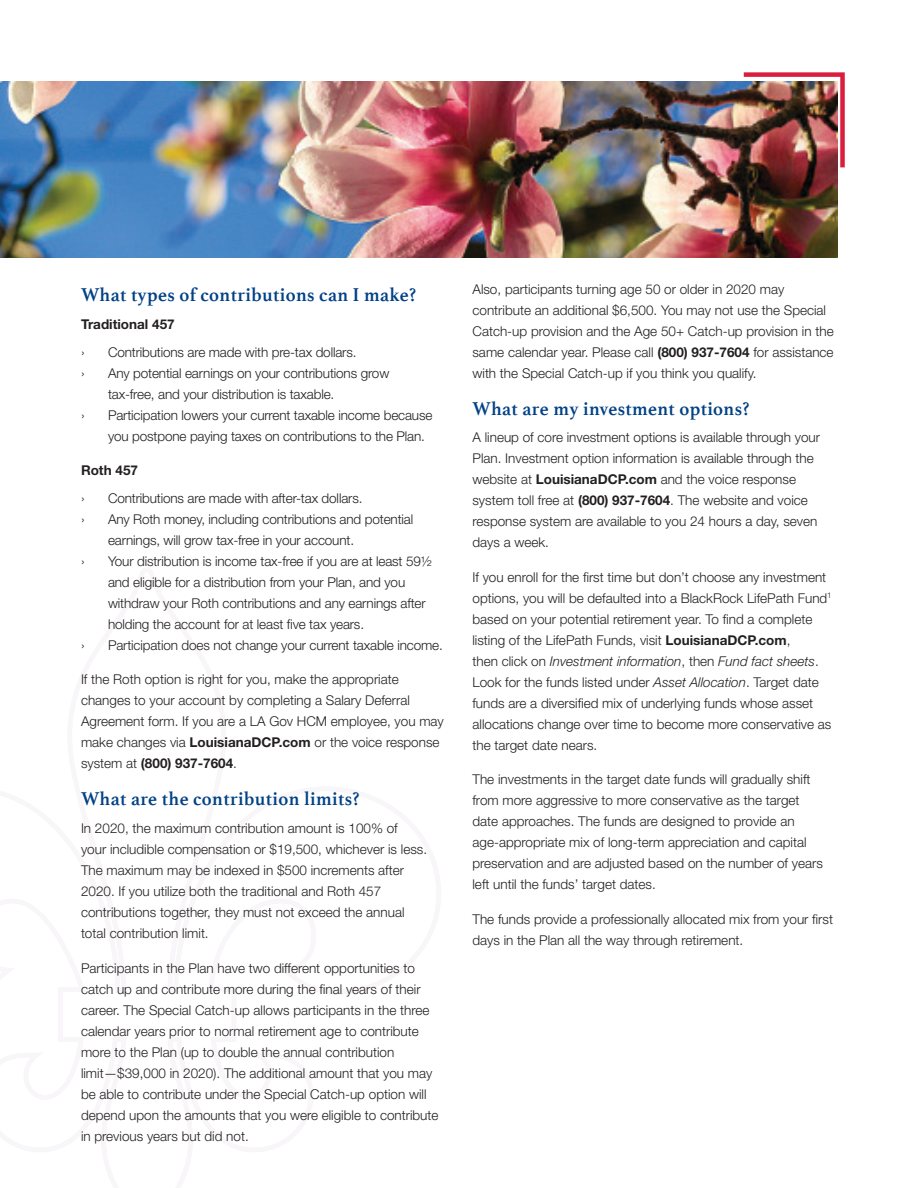
<style>
.page{position:relative;width:918px;height:1188px;background:#fff}
.page>*{position:absolute;margin:0;border:0;box-sizing:border-box;transform-origin:0 0}
.rust_sub-subhead{font:700 19.5px "Athelas";letter-spacing:.02em;color:#004186;scale:.95 1}
.Body_Content__gray{font:700 19.5px "Athelas";letter-spacing:.02em;color:#004186;scale:.95 1}
.Body_Content__gray-2{font:300 13.5px/21px "Helvetica Neue LT Std";color:#231f20}
.Body_Content__gray-3{font:700 13.5px "Helvetica Neue LT Std";color:#231f20}
.s1{font-weight:700}
.s2{font-style:italic}
</style>
<div class="page">
<img style="left:0;top:81px;width:837px;height:176px">
<img style="left:739px;top:72px;width:106px;height:100px">
<p class="rust_sub-subhead" style="left:81px;top:279px;width:354px">What types of contributions can I make?</p>
<p class="Body_Content__gray-3" style="left:81px;top:316px;width:95px">Traditional 457</p>
<p class="Body_Content__gray-2" style="left:81px;top:341px;width:5px">›</p>
<p class="Body_Content__gray-2" style="left:108px;top:341px;width:250px">Contributions are made with pre-tax dollars.</p>
<p class="Body_Content__gray-2" style="left:81px;top:362px;width:5px">›</p>
<p class="Body_Content__gray-2" style="left:108px;top:362px;width:283px">Any potential earnings on your contributions grow tax-free, and your distribution is taxable.</p>
<p class="Body_Content__gray-2" style="left:81px;top:404px;width:5px">›</p>
<p class="Body_Content__gray-2" style="left:108px;top:404px;width:326px">Participation lowers your current taxable income because you postpone paying taxes on contributions to the Plan.</p>
<p class="Body_Content__gray-3" style="left:81px;top:462px;width:59px">Roth 457</p>
<p class="Body_Content__gray-2" style="left:81px;top:487px;width:5px">›</p>
<p class="Body_Content__gray-2" style="left:108px;top:487px;width:256px">Contributions are made with after-tax dollars.</p>
<p class="Body_Content__gray-2" style="left:81px;top:508px;width:5px">›</p>
<p class="Body_Content__gray-2" style="left:108px;top:508px;width:307px">Any Roth money, including contributions and potential earnings, will grow tax-free in your account.</p>
<p class="Body_Content__gray-2" style="left:81px;top:550px;width:5px">›</p>
<p class="Body_Content__gray-2" style="left:108px;top:550px;width:326px">Your distribution is income tax-free if you are at least 59½ and eligible for a distribution from your Plan, and you withdraw your Roth contributions and any earnings after holding the account for at least five tax years.</p>
<p class="Body_Content__gray-2" style="left:81px;top:634px;width:5px">›</p>
<p class="Body_Content__gray-2" style="left:108px;top:634px;width:336px">Participation does not change your current taxable income.</p>
<p class="Body_Content__gray-2" style="left:81px;top:669px;width:364px">If the Roth option is right for you, make the appropriate changes to your account by completing a Salary Deferral Agreement form. If you are a LA Gov HCM employee, you may make changes via <span class="s1">LouisianaDCP.com</span> or the voice response system at <span class="s1">(800) 937-7604</span>.</p>
<p class="Body_Content__gray" style="left:81px;top:783px;width:295px">What are the contribution limits?</p>
<p class="Body_Content__gray-2" style="left:81px;top:818px;width:348px">In 2020, the maximum contribution amount is 100% of<br>your includible compensation or $19,500, whichever is less.<br>The maximum may be indexed in $500 increments after 2020. If you utilize both the traditional and Roth 457 contributions together, they must not exceed the annual total contribution limit.</p>
<p class="Body_Content__gray-2" style="left:81px;top:957px;width:359px">Participants in the Plan have two different opportunities to catch up and contribute more during the final years of their career. The Special Catch-up allows participants in the three calendar years prior to normal retirement age to contribute more to the Plan (up to double the annual contribution limit—$39,000 in 2020). The additional amount that you may be able to contribute under the Special Catch-up option will depend upon the amounts that you were eligible to contribute in previous years but did not.</p>
<p class="Body_Content__gray-2" style="left:472px;top:278px;width:363px">Also, participants turning age 50 or older in 2020 may contribute an additional $6,500. You may not use the Special Catch-up provision and the Age 50+ Catch-up provision in the same calendar year. Please call <span class="s1">(800) 937-7604</span> for assistance with the Special Catch-up if you think you qualify.</p>
<p class="rust_sub-subhead" style="left:472px;top:392px;width:293px">What are my investment options?</p>
<p class="Body_Content__gray-2" style="left:472px;top:427px;width:349px">A lineup of core investment options is available through your Plan. Investment option information is available through the website at <span class="s1">LouisianaDCP.com</span> and the voice response system toll free at <span class="s1">(800) 937-7604</span>. The website and voice response system are available to you 24 hours a day, seven days a week.</p>
<p class="Body_Content__gray-2" style="left:472px;top:566px;width:361px">If you enroll for the first time but don’t choose any investment options, you will be defaulted into a BlackRock LifePath Fund<sup>1 </sup>based on your potential retirement year. To find a complete listing of the LifePath Funds, visit <span class="s1">LouisianaDCP.com</span>,<br>then click on <span class="s2">Investment information</span>, then <span class="s2">Fund fact sheets</span>.<br>Look for the funds listed under <span class="s2">Asset Allocation</span>. Target date funds are a diversified mix of underlying funds whose asset allocations change over time to become more conservative as the target date nears.</p>
<p class="Body_Content__gray-2" style="left:472px;top:769px;width:352px">The investments in the target date funds will gradually shift from more aggressive to more conservative as the target date approaches. The funds are designed to provide an age-appropriate mix of long-term appreciation and capital preservation and are adjusted based on the number of years left until the funds’ target dates.</p>
<p class="Body_Content__gray-2" style="left:472px;top:908px;width:362px">The funds provide a professionally allocated mix from your first days in the Plan all the way through retirement.</p>
</div>
